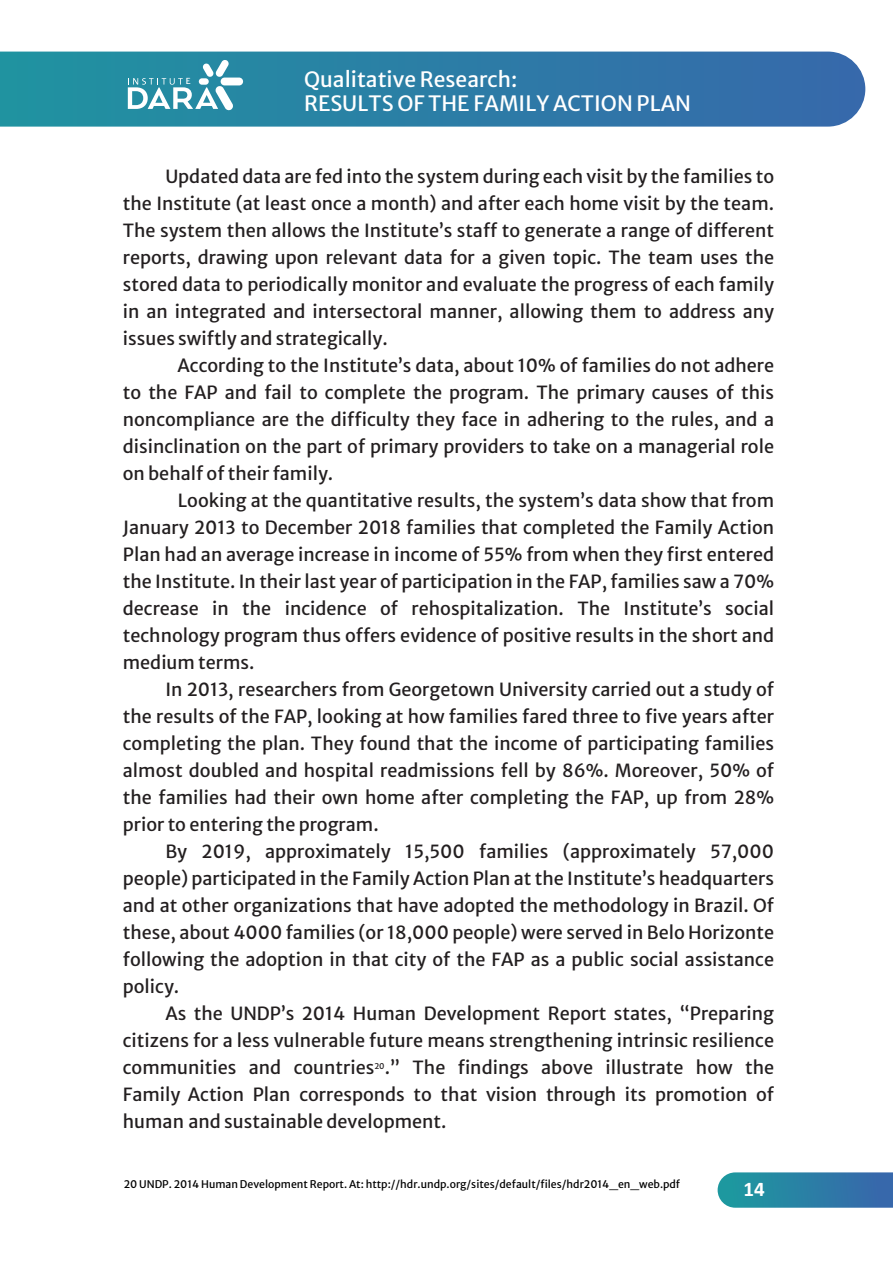
<style>
.page{position:relative;width:893px;height:1263px;background:#fff}
.page>*{position:absolute;margin:0;border:0;box-sizing:border-box;transform-origin:0 0}
.t1{font:21px/24px "Merriweather Sans";color:#fff}
.t2{font:700 21px "Calibri";color:#fff}
.t3{font:18px/27px "Merriweather Sans";color:#231f20;text-align:justify}
.t4{font:10.5px "Merriweather Sans";color:#000}
.t5{font:8.25px "Merriweather Sans";color:#fff}
.t6{font:7.95px "Merriweather Sans";color:#231f20}
</style>
<div class="page">
<svg style="left:718px;top:1172px;width:175px;height:36px;background:#3284a8"></svg>
<svg style="left:0;top:52px;width:865px;height:75px;background:#2f7ea7"></svg>
<div style="left:221px;top:78px;width:22px;height:7px;background:#fff;border-radius:4px"></div>
<svg style="left:128px;top:59px;width:106px;height:52px"></svg>
<p class="t5" style="left:186px;top:74px;width:6px">E</p>
<p class="t1" style="left:304px;top:65px;width:388px">Qualitative Research:<br>RESULTS OF THE FAMILY ACTION PLAN</p>
<p class="t3" style="left:123px;top:161px;width:653px;text-indent:43px">Updated data are fed into the system during each visit by the families to the Institute (at least once a month) and after each home visit by the team.<br>The system then allows the Institute’s staff to generate a range of different reports, drawing upon relevant data for a given topic. The team uses the stored data to periodically monitor and evaluate the progress of each family in an integrated and intersectoral manner, allowing them to address any issues swiftly and strategically.</p>
<p class="t3" style="left:123px;top:350px;width:653px;text-indent:55px">According to the Institute’s data, about 10% of families do not adhere to the FAP and fail to complete the program. The primary causes of this noncompliance are the difficulty they face in adhering to the rules, and a disinclination on the part of primary providers to take on a managerial role on behalf of their family.</p>
<p class="t3" style="left:123px;top:485px;width:653px;text-indent:55px">Looking at the quantitative results, the system’s data show that from January 2013 to December 2018 families that completed the Family Action Plan had an average increase in income of 55% from when they first entered the Institute. In their last year of participation in the FAP, families saw a 70% decrease in the incidence of rehospitalization. The Institute’s social technology program thus offers evidence of positive results in the short and medium terms.</p>
<p class="t3" style="left:123px;top:674px;width:653px;text-indent:43px">In 2013, researchers from Georgetown University carried out a study of the results of the FAP, looking at how families fared three to five years after completing the plan. They found that the income of participating families almost doubled and hospital readmissions fell by 86%. Moreover, 50% of the families had their own home after completing the FAP, up from 28% prior to entering the program.</p>
<p class="t3" style="left:123px;top:836px;width:653px;text-indent:43px">By 2019, approximately 15,500 families (approximately 57,000 people) participated in the Family Action Plan at the Institute’s headquarters and at other organizations that have adopted the methodology in Brazil. Of these, about 4000 families (or 18,000 people) were served in Belo Horizonte following the adoption in that city of the FAP as a public social assistance policy.</p>
<p class="t3" style="left:123px;top:998px;width:653px;text-indent:43px">As the UNDP’s 2014 Human Development Report states, “Preparing citizens for a less vulnerable future means strengthening intrinsic resilience communities and countries</p>
<p class="t3" style="left:123px;top:1052px;width:653px;text-indent:262px">.” The findings above illustrate how the Family Action Plan corresponds to that vision through its promotion of human and sustainable development.</p>
<p class="t6" style="left:374px;top:1059px;width:12px">20</p>
<p class="t4" style="left:124px;top:1175px;width:558px">20 UNDP. 2014 Human Development Report. At: http://hdr.undp.org/sites/default/files/hdr2014_en_web.pdf</p>
<p class="t2" style="left:743px;top:1174px;width:23px">14</p>
</div>
